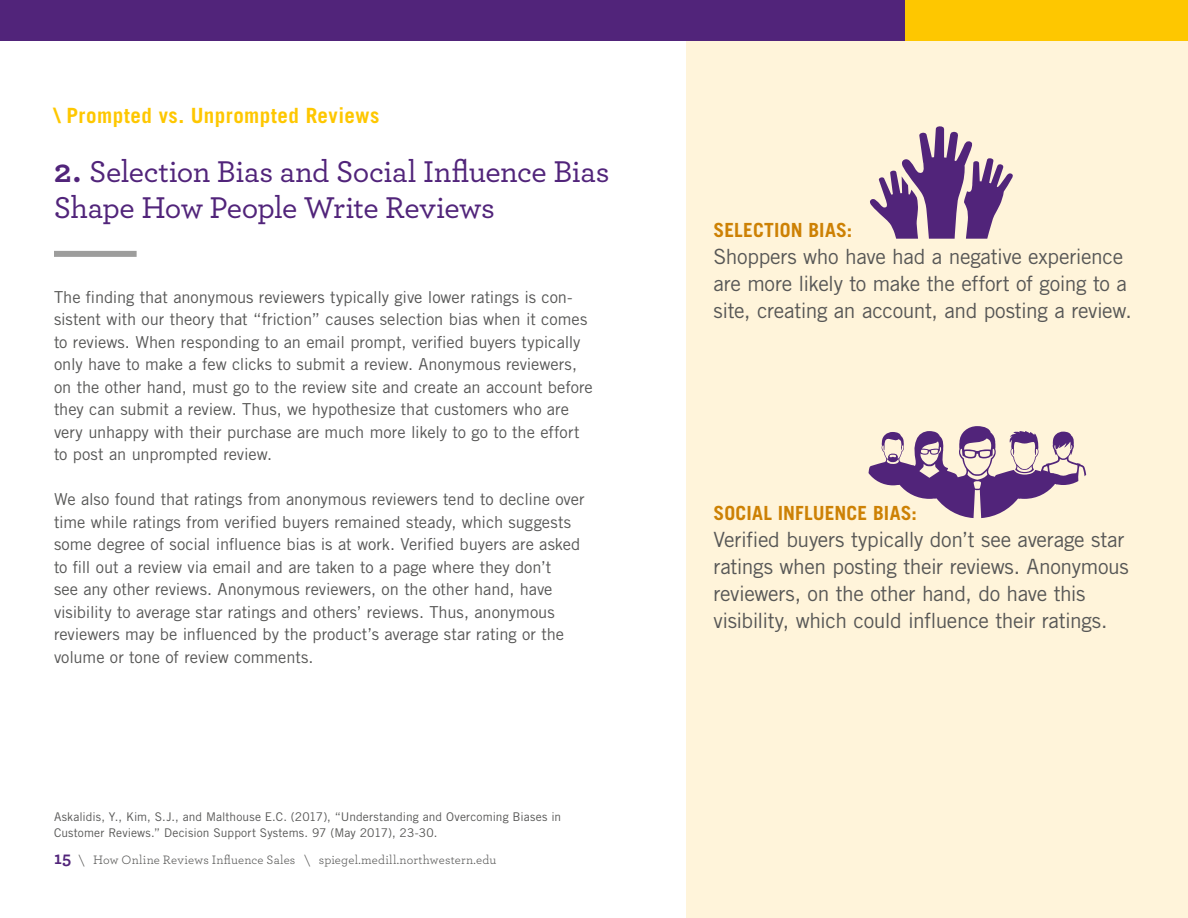
<style>
.page{position:relative;width:1188px;height:918px;background:#fff}
.page>*{position:absolute;margin:0;border:0;box-sizing:border-box;transform-origin:0 0}
.t1{font:500 31.5px/36px "Archer";letter-spacing:-.015em;color:#51247a}
.t2{font:21px/27px "Trade Gothic LT Std";letter-spacing:-.02em;color:#575756}
.t3{font:700 21px "Trade Gothic LT Std";letter-spacing:.02em;color:#fec700}
.t4{font:700 19.5px "Trade Gothic LT Std";letter-spacing:.005em;color:#cd8104}
.t5{font:16.5px/22.5px "Trade Gothic LT Std";letter-spacing:-.005em;color:#575756}
.t6{font:12.75px "Archer";letter-spacing:.015em;color:#575756}
.t7{font:12px/16.5px "Trade Gothic LT Std";letter-spacing:.01em;color:#575756}
.s1{font-weight:700;font-size:33px}
.s2{font-weight:700;font-size:18px;color:#51247a}
</style>
<div class="page">
<div style="left:687px;top:40px;width:501px;height:878px;background:#fff4da"></div>
<div style="left:845px;top:0;width:343px;height:40px;background:#fec700"></div>
<div style="left:0;top:0;width:904px;height:40px;background:#51247a"></div>
<div style="left:54px;top:251px;width:83px;height:6px;background:#9d9d9c"></div>
<svg style="left:869px;top:426px;width:217px;height:92px"></svg>
<svg style="left:870px;top:126px;width:143px;height:113px"></svg>
<p class="t3" style="left:54px;top:103px;width:327px">\ Prompted vs. Unprompted Reviews</p>
<h1 class="t1" style="left:54px;top:151px;width:557px"><span class="s1">2.</span> Selection Bias and Social Influence Bias<br>Shape How People Write Reviews</h1>
<p class="t5" style="left:54px;top:286px;width:540px">The finding that anonymous reviewers typically give lower ratings is con&shy;sistent with our theory that “friction” causes selection bias when it comes to reviews. When responding to an email prompt, verified buyers typically only have to make a few clicks to submit a review. Anonymous reviewers, on the other hand, must go to the review site and create an account before they can submit a review. Thus, we hypothesize that customers who are very unhappy with their purchase are much more likely to go to the effort to post an unprompted review.</p>
<p class="t5" style="left:54px;top:488px;width:532px">We also found that ratings from anonymous reviewers tend to decline over time while ratings from verified buyers remained steady, which suggests some degree of social influence bias is at work. Verified buyers are asked to fill out a review via email and are taken to a page where they don’t<br>see any other reviews. Anonymous reviewers, on the other hand, have visibility to average star ratings and others’ reviews. Thus, anonymous reviewers may be influenced by the product’s average star rating or the volume or tone of review comments.</p>
<p class="t7" style="left:54px;top:808px;width:509px">Askalidis, Y., Kim, S.J., and Malthouse E.C. (2017), “Understanding and Overcoming Biases in<br>Customer Reviews.” Decision Support Systems. 97 (May 2017), 23-30.</p>
<p class="t6" style="left:54px;top:851px;width:444px"><span class="s2">15</span> \ How Online Reviews Influence Sales \ spiegel.medill.northwestern.edu</p>
<p class="t4" style="left:714px;top:218px;width:140px">SELECTION BIAS:</p>
<p class="t2" style="left:714px;top:243px;width:420px">Shoppers who have had a negative experience are more likely to make the effort of going to a site, creating an account, and posting a review.</p>
<p class="t4" style="left:714px;top:501px;width:205px">SOCIAL INFLUENCE BIAS:</p>
<p class="t2" style="left:714px;top:526px;width:417px">Verified buyers typically don’t see average star ratings when posting their reviews. Anonymous reviewers, on the other hand, do have this visibility, which could influence their ratings.</p>
</div>
